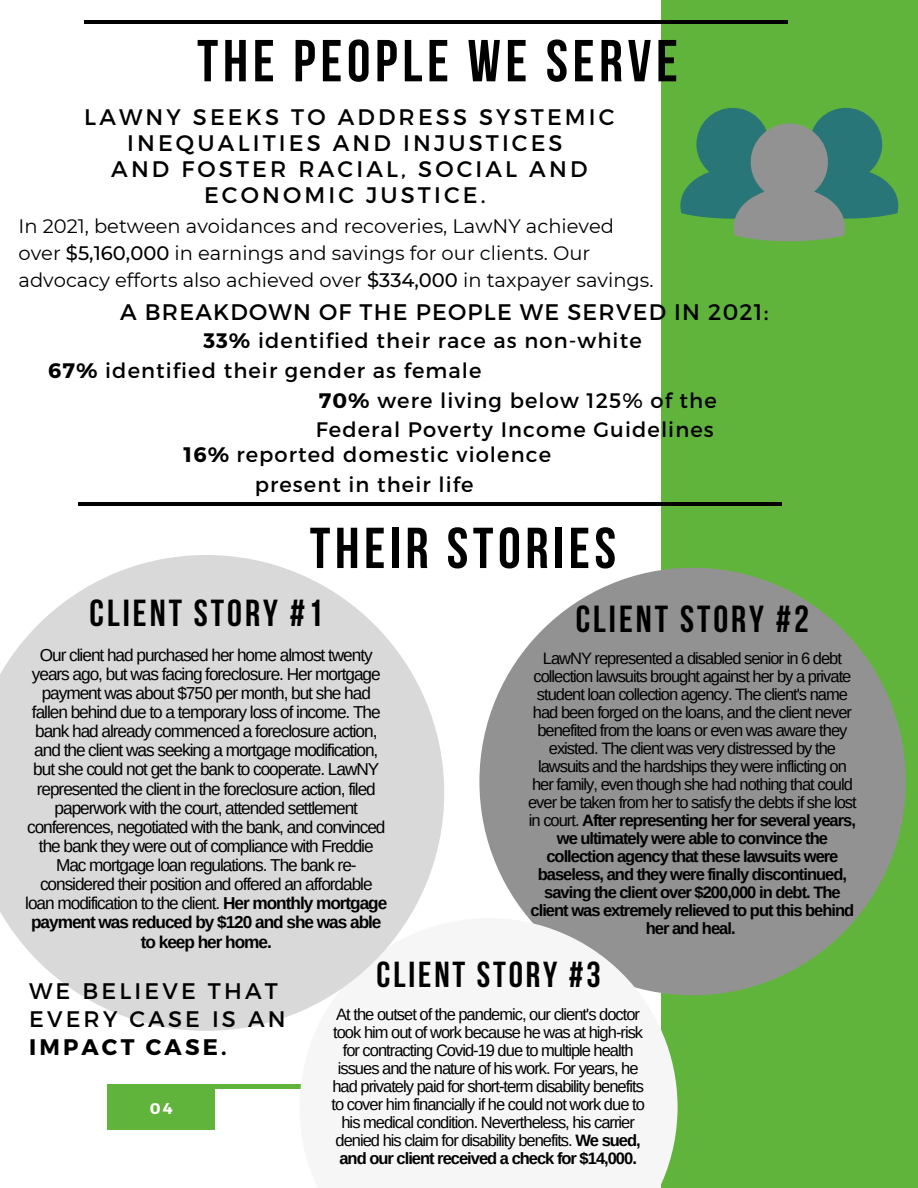
<style>
.page{position:relative;width:918px;height:1188px;background:#fff}
.page>*{position:absolute;margin:0;border:0;box-sizing:border-box;transform-origin:0 0}
.t1{font:700 59.1px "Bebas Neue";letter-spacing:.08em;color:#000}
.t2{font:700 57.6px "Bebas Neue";letter-spacing:.08em;color:#000}
.t3{font:700 37.5px "Bebas Neue";letter-spacing:.08em;color:#000}
.t4{font:700 36px "Bebas Neue";letter-spacing:.08em;color:#000}
.t5{font:22.5px/26px "Montserrat";letter-spacing:.14em;color:#000;text-align:center}
.t6{font:22.5px "Montserrat";letter-spacing:.055em;color:#000}
.t7{font:21px/29.2px "Montserrat";letter-spacing:.055em;color:#000}
.t8{font:19.5px/26.8px "Montserrat";color:#000}
.t9{font:17.25px/19.2px "Arimo";letter-spacing:-.06em;color:#000;text-align:center}
.t10{font:16.5px/18px "Arimo";letter-spacing:-.06em;color:#000;text-align:center}
.t11{font:700 15.6px "Montserrat";color:#fff}
.s1{font-weight:500}
.s2{font-weight:700}
</style>
<div class="page">
<div style="left:661px;top:0;width:257px;height:1188px;background:#60b43c"></div>
<hr style="left:84px;top:20px;width:703px;height:4px;background:#000">
<svg style="left:680px;top:108px;width:218px;height:133px"></svg>
<hr style="left:78px;top:502px;width:703px;height:4px;background:#000">
<div style="left:479px;top:568px;width:427px;height:427px;background:#929292;border-radius:50%"></div>
<hr style="left:107px;top:1085px;width:703px;height:3px;background:#60b43c">
<svg style="left:300px;top:918px;width:378px;height:267px;fill:#f6f6f6"></svg>
<svg style="left:0;top:555px;width:444px;height:476px;fill:#d9d9d9"></svg>
<div style="left:107px;top:1086px;width:108px;height:44px;background:#60b43c"></div>
<p class="t1" style="left:197px;top:37px;width:482px">THE PEOPLE WE SERVE</p>
<p class="t5" style="left:84px;top:103px;width:532px">LAWNY SEEKS TO ADDRESS SYSTEMIC<br>INEQUALITIES AND INJUSTICES</p>
<p class="t5" style="left:111px;top:155px;width:478px">AND FOSTER RACIAL, SOCIAL AND<br>ECONOMIC JUSTICE.</p>
<p class="t8" style="left:19px;top:213px;width:637px">In 2021, between avoidances and recoveries, LawNY achieved over <span class="s1">$5,160,000</span> in earnings and savings for our clients. Our advocacy efforts also achieved over <span class="s1">$334,000</span> in taxpayer savings.</p>
<p class="t6" style="left:120px;top:297px;width:650px">A BREAKDOWN OF THE PEOPLE WE SERVED IN 2021:</p>
<p class="t7" style="left:203px;top:325px;width:440px"><span class="s2">33%</span> identified their race as non-white</p>
<p class="t7" style="left:48px;top:354px;width:435px"><span class="s2">67%</span> identified their gender as female</p>
<p class="t7" style="left:316px;top:385px;width:402px"><span class="s2">70%</span> were living below 125% of the<br>Federal Poverty Income Guidelines</p>
<p class="t7" style="left:184px;top:439px;width:369px;text-align:center"><span class="s2">16%</span> reported domestic violence present in their life</p>
<p class="t2" style="left:310px;top:525px;width:308px">THEIR STORIES</p>
<p class="t3" style="left:90px;top:598px;width:235px">CLIENT STORY #1</p>
<p class="t3" style="left:576px;top:604px;width:235px">CLIENT STORY #2</p>
<p class="t10" style="left:528px;top:649px;width:330px">LawNY represented a disabled senior in 6 debt collection lawsuits brought against her by a private student loan collection agency. The client's name had been forged on the loans, and the client never benefited from the loans or even was aware they existed. The client was very distressed by the lawsuits and the hardships they were inflicting on her family, even though she had nothing that could ever be taken from her to satisfy the debts if she lost in court. <span class="s2">After representing her for several years, we ultimately were able to convince the collection agency that these lawsuits were baseless, and they were finally discontinued, saving the client over $200,000 in debt. The client was extremely relieved to put this behind her and heal.</span></p>
<p class="t9" style="left:25px;top:645px;width:364px">Our client had purchased her home almost twenty years ago, but was facing foreclosure. Her mortgage payment was about $750 per month, but she had fallen behind due to a temporary loss of income. The bank had already commenced a foreclosure action, and the client was seeking a mortgage modification, but she could not get the bank to cooperate. LawNY represented the client in the foreclosure action, filed paperwork with the court, attended settlement conferences, negotiated with the bank, and convinced the bank they were out of compliance with Freddie Mac mortgage loan regulations. The bank re&shy;considered their position and offered an affordable loan modification to the client. <span class="s2">Her monthly mortgage payment was reduced by $120 and she was able to keep her home.</span></p>
<p class="t4" style="left:377px;top:960px;width:226px">CLIENT STORY #3</p>
<p class="t5" style="left:29px;top:976px;width:258px;line-height:27.6px;text-align:left">WE BELIEVE THAT<br>EVERY CASE IS AN<br><span class="s2">IMPACT CASE.</span></p>
<p class="t10" style="left:332px;top:1005px;width:315px">At the outset of the pandemic, our client's doctor took him out of work because he was at high-risk for contracting Covid-19 due to multiple health issues and the nature of his work. For years, he had privately paid for short-term disability benefits to cover him financially if he could not work due to his medical condition. Nevertheless, his carrier denied his claim for disability benefits. <span class="s2">We sued, and our client received a check for $14,000.</span></p>
<p class="t11" style="left:150px;top:1098px;width:24px">04</p>
</div>
